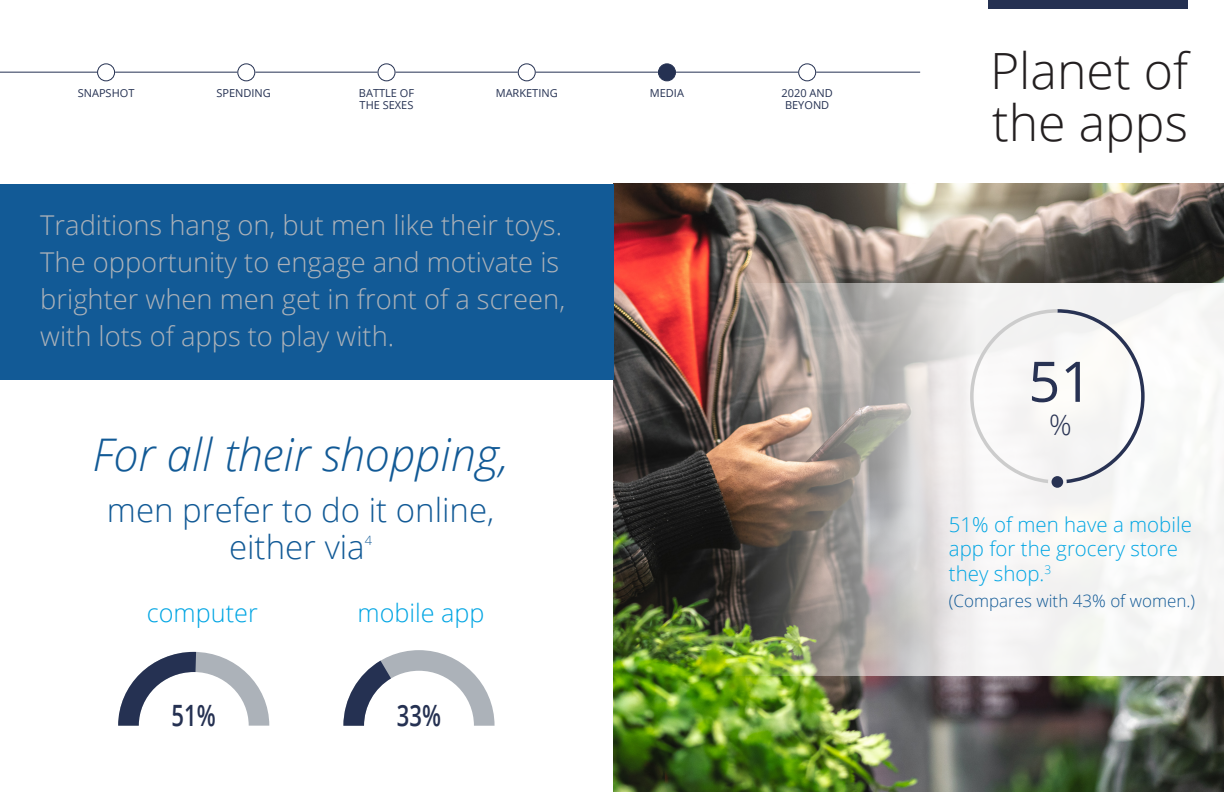
<style>
.page{position:relative;width:1224px;height:792px;background:#fff}
.page>*{position:absolute;margin:0;border:0;box-sizing:border-box;transform-origin:0 0}
.t1{font:56px "Open Sans";color:#283253}
.Page_header{font:300 50px/52px "Open Sans";color:#231f20}
.t2{font:italic 300 45px "Open Sans";color:#125a96}
.t3{font:300 33px/37px "Open Sans";color:#125a96;text-align:center}
.t4{font:600 29.4px "Open Sans";color:#253152;scale:.75 1}
.t5{font:300 28px "Open Sans";color:#283253}
.t6{font:300 27.3px/37px "Open Sans";color:#acb2b9}
.t7{font:300 25.2px "Open Sans";color:#00a5e3}
.t8{font:300 20.5px/24.5px "Open Sans";color:#00a5e3}
.t9{font:300 17px "Open Sans";color:#125a96}
.t10{font:300 12.8px "Open Sans";color:#125a96}
.page_tabs{font:11px "Open Sans";color:#253152}
</style>
<div class="page">
<img style="left:614px;top:184px;width:610px;height:608px">
<div style="left:989px;top:0;width:199px;height:9px;background:#253152"></div>
<div style="left:0;top:184px;width:614px;height:195px;background:#125a96"></div>
<img style="left:658px;top:283px;width:566px;height:392px">
<svg style="left:970px;top:309px;width:175px;height:174px"></svg>
<div style="left:1052px;top:476px;width:11px;height:12px;background:#283253;border-radius:50%"></div>
<hr style="left:0;top:72px;width:97px;height:1px;background:#253152">
<div style="left:97px;top:63px;width:18px;height:18px;border:1px solid #253152;border-radius:50%"></div>
<div style="left:237px;top:63px;width:18px;height:18px;border:1px solid #253152;border-radius:50%"></div>
<div style="left:378px;top:63px;width:18px;height:18px;border:1px solid #253152;border-radius:50%"></div>
<div style="left:518px;top:63px;width:18px;height:18px;border:1px solid #253152;border-radius:50%"></div>
<div style="left:658px;top:64px;width:17px;height:17px;background:#253152;border-radius:50%"></div>
<div style="left:658px;top:63px;width:18px;height:18px;border:1px solid #253152;border-radius:50%"></div>
<div style="left:798px;top:63px;width:18px;height:18px;border:1px solid #253152;border-radius:50%"></div>
<hr style="left:816px;top:72px;width:104px;height:1px;background:#253152">
<hr style="left:676px;top:72px;width:122px;height:1px;background:#253152">
<hr style="left:536px;top:72px;width:122px;height:1px;background:#253152">
<hr style="left:396px;top:72px;width:122px;height:1px;background:#253152">
<hr style="left:255px;top:72px;width:123px;height:1px;background:#253152">
<hr style="left:115px;top:72px;width:122px;height:1px;background:#253152">
<svg style="left:118px;top:652px;width:151px;height:74px"></svg>
<svg style="left:343px;top:650px;width:152px;height:76px"></svg>
<p class="page_tabs" style="left:78px;top:86px;width:58px">SNAPSHOT</p>
<p class="page_tabs" style="left:216px;top:86px;width:56px">SPENDING</p>
<p class="page_tabs" style="left:359px;top:86px;width:57px">BATTLE OF</p>
<p class="page_tabs" style="left:360px;top:98px;width:55px">THE SEXES</p>
<p class="page_tabs" style="left:496px;top:86px;width:64px">MARKETING</p>
<p class="page_tabs" style="left:650px;top:86px;width:36px">MEDIA</p>
<p class="page_tabs" style="left:782px;top:86px;width:53px">2020 AND</p>
<p class="page_tabs" style="left:785px;top:98px;width:46px">BEYOND</p>
<p class="t6" style="left:40px;top:206px;width:526px">Traditions hang on, but men like their toys.<br>The opportunity to engage and motivate is brighter when men get in front of a screen, with lots of apps to play with.</p>
<p class="t2" style="left:92px;top:424px;width:418px">For all their shopping,</p>
<p class="t3" style="left:107px;top:491px;width:389px">men prefer to do it online, either via</p>
<p class="t10" style="left:365px;top:532px;width:9px">4</p>
<p class="t7" style="left:147px;top:596px;width:112px">computer</p>
<p class="t7" style="left:358px;top:596px;width:129px">mobile app</p>
<p class="t4" style="left:172px;top:695px;width:60px">51%</p>
<p class="t4" style="left:397px;top:695px;width:60px">33%</p>
<p class="Page_header" style="left:990px;top:44px;width:200px">Planet of the apps</p>
<p class="t1" style="left:1028px;top:343px;width:66px">51</p>
<p class="t5" style="left:1049px;top:406px;width:24px">%</p>
<p class="t8" style="left:949px;top:512px;width:244px">51% of men have a mobile app for the grocery store they shop.<sup>3</sup></p>
<p class="t9" style="left:949px;top:589px;width:248px">(Compares with 43% of women.)</p>
</div>
